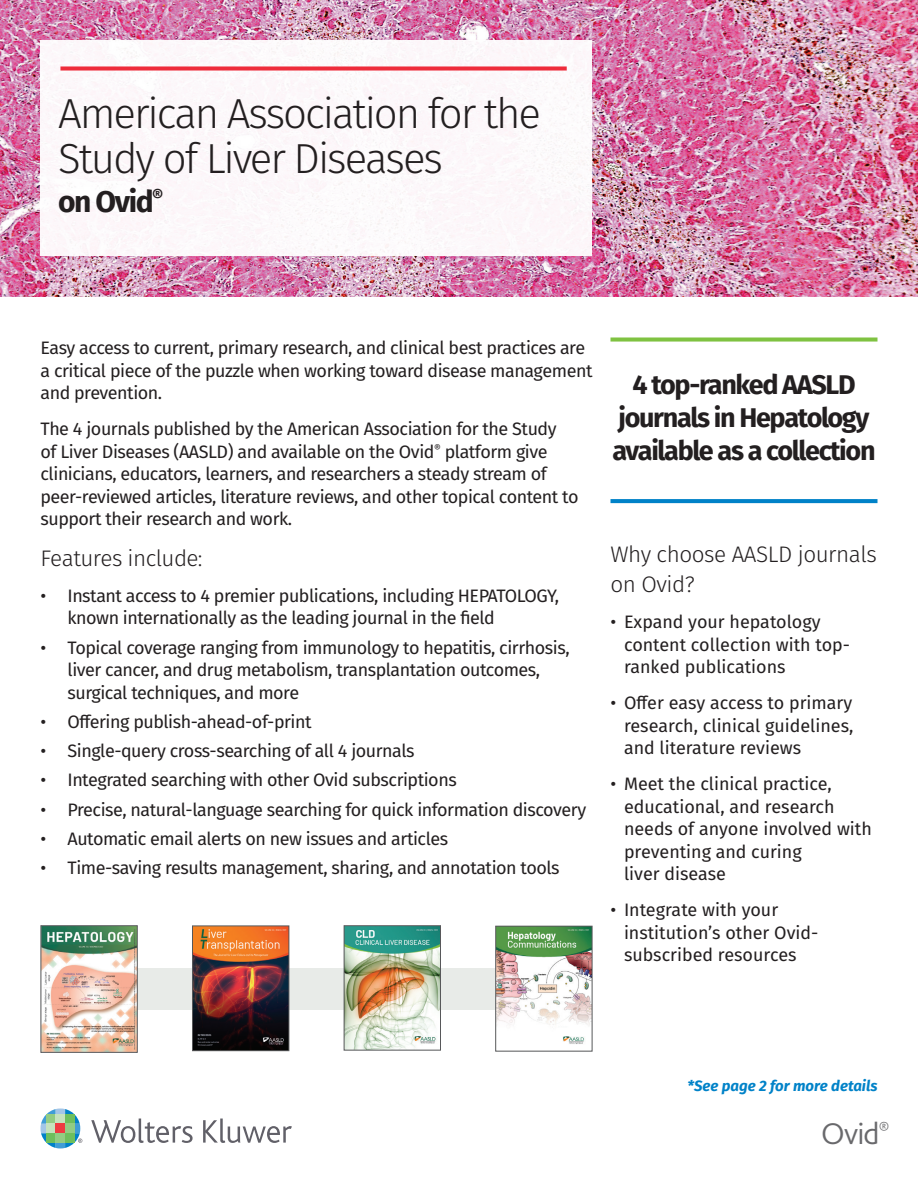
<style>
.page{position:relative;width:918px;height:1188px;background:#fff}
.page>*{position:absolute;margin:0;border:0;box-sizing:border-box;transform-origin:0 0}
.t1{font:300 42px/45px "Fira Sans";letter-spacing:-.05em;color:#231f20}
.t2{font:300 31.5px "Bliss 2";color:#69696c}
.t3{font:700 30px "Fira Sans";letter-spacing:-.05em;color:#231f20}
.t4{font:700 27px/33px "Fira Sans";letter-spacing:-.05em;color:#231f20;text-align:center}
.t5{font:300 22.5px/30px "Fira Sans";letter-spacing:-.02em;color:#231f20}
.t6{font:18px/22.5px "Fira Sans";letter-spacing:-.025em;color:#231f20}
.t7{font:18px/22.5px "Fira Sans";color:#231f20}
.t8{font:italic 700 15px "Fira Sans";color:#0082c8}
</style>
<div class="page">
<div style="left:68px;top:968px;width:500px;height:42px;background:#e8ebe8"></div>
<img style="left:0;top:0;width:918px;height:297px">
<div style="left:40px;top:40px;width:552px;height:216px;background:#fcf8fa"></div>
<svg style="left:91px;top:1119px;width:102px;height:24px"></svg>
<svg style="left:203px;top:1119px;width:89px;height:24px"></svg>
<svg style="left:40px;top:1108px;width:42px;height:40px"></svg>
<div style="left:60px;top:66px;width:507px;height:5px;background:#ee2c3b"></div>
<div style="left:610px;top:337px;width:268px;height:5px;background:#7fc241"></div>
<svg style="left:610px;top:499px;width:268px;height:4px"></svg>
<img style="left:40px;top:925px;width:98px;height:128px">
<img style="left:192px;top:925px;width:98px;height:126px">
<img style="left:343px;top:925px;width:98px;height:126px">
<img style="left:495px;top:925px;width:98px;height:127px">
<h1 class="t1" style="left:58px;top:91px;width:484px">American Association for the<br>Study of Liver Diseases</h1>
<h3 class="t3" style="left:58px;top:181px;width:107px">on Ovid<sup>®</sup></h3>
<p class="t6" style="left:40px;top:336px;width:554px">Easy access to current, primary research, and clinical best practices are a critical piece of the puzzle when working toward disease management and prevention.</p>
<p class="t6" style="left:40px;top:417px;width:540px">The 4 journals published by the American Association for the Study<br>of Liver Diseases (AASLD) and available on the Ovid<sup>®</sup> platform give clinicians, educators, learners, and researchers a steady stream of peer-reviewed articles, literature reviews, and other topical content to support their research and work.</p>
<p class="t5" style="left:40px;top:543px;width:164px">Features include:</p>
<p class="t6" style="left:68px;top:584px;width:493px;text-indent:-27px">• Instant access to 4 premier publications, including HEPATOLOGY, known internationally as the leading journal in the field</p>
<p class="t6" style="left:68px;top:636px;width:504px;text-indent:-27px">• Topical coverage ranging from immunology to hepatitis, cirrhosis, liver cancer, and drug metabolism, transplantation outcomes, surgical techniques, and more</p>
<p class="t6" style="left:40px;top:710px;width:273px">• Offering publish-ahead-of-print</p>
<p class="t6" style="left:40px;top:739px;width:376px">• Single-query cross-searching of all 4 journals</p>
<p class="t6" style="left:40px;top:768px;width:418px">• Integrated searching with other Ovid subscriptions</p>
<p class="t6" style="left:40px;top:798px;width:547px">• Precise, natural-language searching for quick information discovery</p>
<p class="t6" style="left:40px;top:827px;width:409px">• Automatic email alerts on new issues and articles</p>
<p class="t6" style="left:40px;top:856px;width:521px">• Time-saving results management, sharing, and annotation tools</p>
<h3 class="t4" style="left:612px;top:368px;width:265px">4 top-ranked AASLD journals in Hepatology available as a collection</h3>
<p class="t5" style="left:610px;top:539px;width:268px">Why choose AASLD journals on Ovid?</p>
<p class="t7" style="left:624px;top:610px;width:227px;text-indent:-14px">• Expand your hepatology content collection with top&shy;ranked publications</p>
<p class="t6" style="left:624px;top:691px;width:231px;text-align:justify;text-indent:-14px">• Offer easy access to primary research, clinical guidelines, and literature reviews</p>
<p class="t7" style="left:624px;top:772px;width:249px;text-indent:-14px">• Meet the clinical practice, educational, and research needs of anyone involved with preventing and curing<br>liver disease</p>
<p class="t7" style="left:624px;top:898px;width:196px;text-indent:-14px">• Integrate with your institution’s other Ovid&shy;subscribed resources</p>
<p class="t8" style="left:688px;top:1073px;width:191px">*See page 2 for more details</p>
<h2 class="t2" style="left:821px;top:1114px;width:70px">Ovid<sup>®</sup></h2>
</div>
